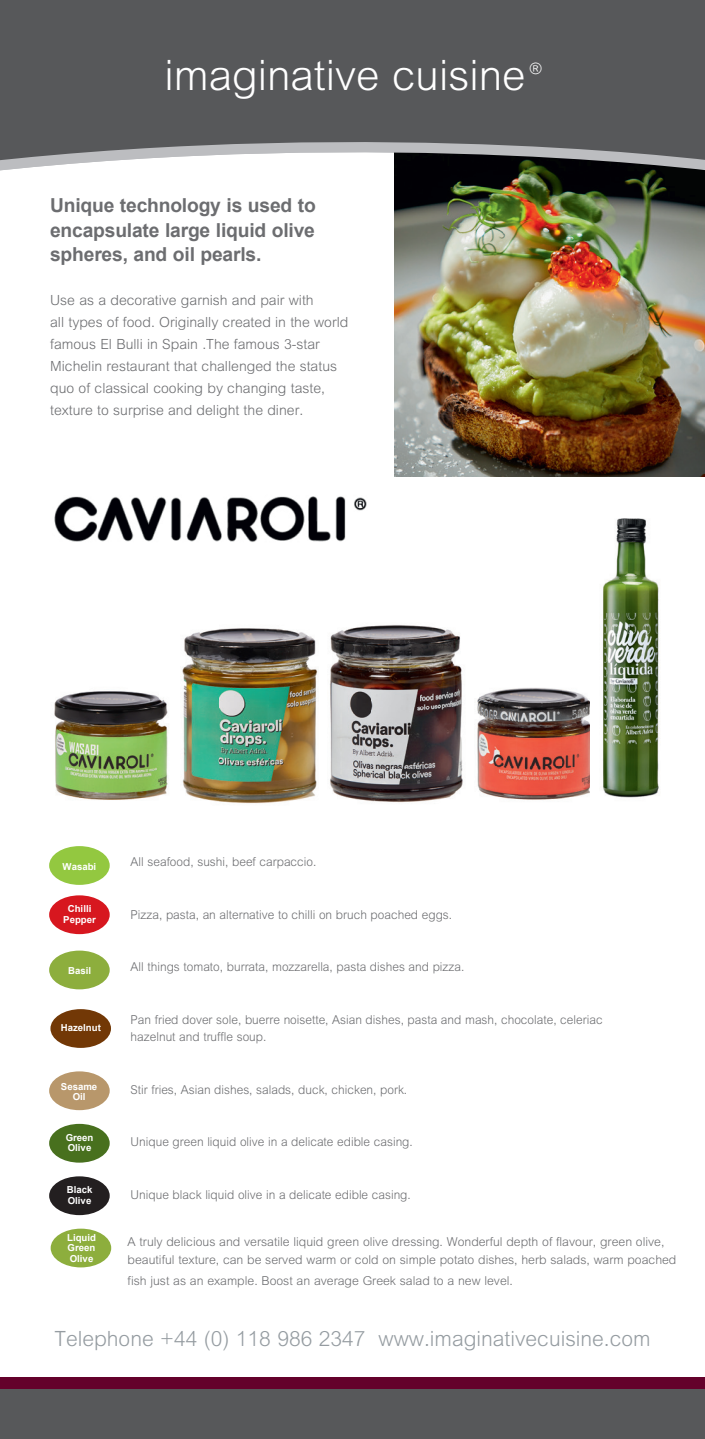
<style>
.page{position:relative;width:705px;height:1439px;background:#fff}
.page>*{position:absolute;margin:0;border:0;box-sizing:border-box;transform-origin:0 0}
.t1{font:300 42px "Arial MT Std";color:#fff}
.t2{font:300 21px "Arial MT Std";color:#959ca1}
.t3{font:700 19.25px/24.5px "Arial";letter-spacing:-.01em;color:#6c6d70;text-align:justify}
.t4{font:300 15.75px "Arial MT Std";color:#fff}
.t5{font:300 14px/21.9px "Arial MT Std";color:#6c6d70}
.t6{font:300 12.25px/17.5px "Arial MT Std";color:#6c6d70}
.t7{font:700 9.62px/10.5px "Arial";color:#fff;text-align:center}
</style>
<div class="page">
<div style="left:0;top:1377px;width:704px;height:30px;background:#64012b"></div>
<img style="left:330px;top:625px;width:133px;height:178px">
<div style="left:0;top:1389px;width:704px;height:50px;background:#57585a"></div>
<img style="left:394px;top:173px;width:310px;height:303px">
<svg style="left:0;top:163px;width:704px;height:10px"></svg>
<svg style="left:0;top:0;width:704px;height:163px;background:#5f6062"></svg>
<div style="left:49px;top:1071px;width:61px;height:39px;background:#b8976b;border-radius:50%"></div>
<div style="left:49px;top:950px;width:61px;height:39px;background:#8dae3d;border-radius:50%"></div>
<div style="left:50px;top:1009px;width:61px;height:39px;background:#723806;border-radius:50%"></div>
<div style="left:49px;top:895px;width:61px;height:39px;background:#d7171f;border-radius:50%"></div>
<div style="left:49px;top:846px;width:61px;height:39px;background:#93c840;border-radius:50%"></div>
<img style="left:477px;top:688px;width:113px;height:79px">
<img style="left:477px;top:767px;width:113px;height:33px">
<img style="left:182px;top:628px;width:136px;height:142px">
<img style="left:182px;top:770px;width:135px;height:34px">
<img style="left:54px;top:691px;width:114px;height:109px">
<div style="left:49px;top:1124px;width:61px;height:38px;background:#48701e;border-radius:50%"></div>
<div style="left:49px;top:1176px;width:61px;height:39px;background:#231f20;border-radius:50%"></div>
<img style="left:54px;top:496px;width:313px;height:46px">
<img style="left:602px;top:518px;width:58px;height:280px">
<div style="left:51px;top:1228px;width:60px;height:39px;background:#8dae3d;border-radius:50%"></div>
<h1 class="t1" style="left:164px;top:51px;width:362px">imaginative cuisine</h1>
<p class="t4" style="left:529px;top:60px;width:14px">®</p>
<h3 class="t3" style="left:50px;top:194px;width:267px">Unique technology is used to encapsulate large liquid olive spheres, and oil pearls.</h3>
<p class="t5" style="left:50px;top:289px;width:300px">Use as a decorative garnish and pair with<br>all types of food. Originally created in the world famous El Bulli in Spain .The famous 3-star Michelin restaurant that challenged the status quo of classical cooking by changing taste, texture to surprise and delight the diner.</p>
<p class="t7" style="left:63px;top:861px;width:35px">Wasabi</p>
<p class="t6" style="left:131px;top:853px;width:187px">All seafood, sushi, beef carpaccio.</p>
<p class="t7" style="left:63px;top:904px;width:34px">Chilli<br>Pepper</p>
<p class="t6" style="left:131px;top:905px;width:323px">Pizza, pasta, an alternative to chilli on bruch poached eggs.</p>
<p class="t7" style="left:68px;top:965px;width:25px">Basil</p>
<p class="t6" style="left:131px;top:958px;width:335px">All things tomato, burrata, mozzarella, pasta dishes and pizza.</p>
<p class="t7" style="left:61px;top:1022px;width:42px">Hazelnut</p>
<p class="t6" style="left:131px;top:1010px;width:473px">Pan fried dover sole, buerre noisette, Asian dishes, pasta and mash, chocolate, celeriac hazelnut and truffle soup.</p>
<p class="t7" style="left:61px;top:1082px;width:38px;line-height:9.6px">Sesame<br>Oil</p>
<p class="t6" style="left:131px;top:1080px;width:278px">Stir fries, Asian dishes, salads, duck, chicken, pork.</p>
<p class="t7" style="left:66px;top:1132px;width:29px;text-align:left">Green<br>Olive</p>
<p class="t7" style="left:67px;top:1185px;width:27px;text-align:left">Black<br>Olive</p>
<p class="t6" style="left:131px;top:1133px;width:283px">Unique green liquid olive in a delicate edible casing.</p>
<p class="t6" style="left:131px;top:1185px;width:281px">Unique black liquid olive in a delicate edible casing.</p>
<p class="t7" style="left:67px;top:1232px;width:30px;text-align:justify">Liquid Green Olive</p>
<p class="t6" style="left:128px;top:1233px;width:550px">A truly delicious and versatile liquid green olive dressing. Wonderful depth of flavour, green olive, beautiful texture, can be served warm or cold on simple potato dishes, herb salads, warm poached</p>
<p class="t6" style="left:128px;top:1271px;width:387px">fish just as an example. Boost an average Greek salad to a new level.</p>
<h2 class="t2" style="left:54px;top:1326px;width:597px">Telephone +44 (0) 118 986 2347 www.imaginativecuisine.com</h2>
</div>
